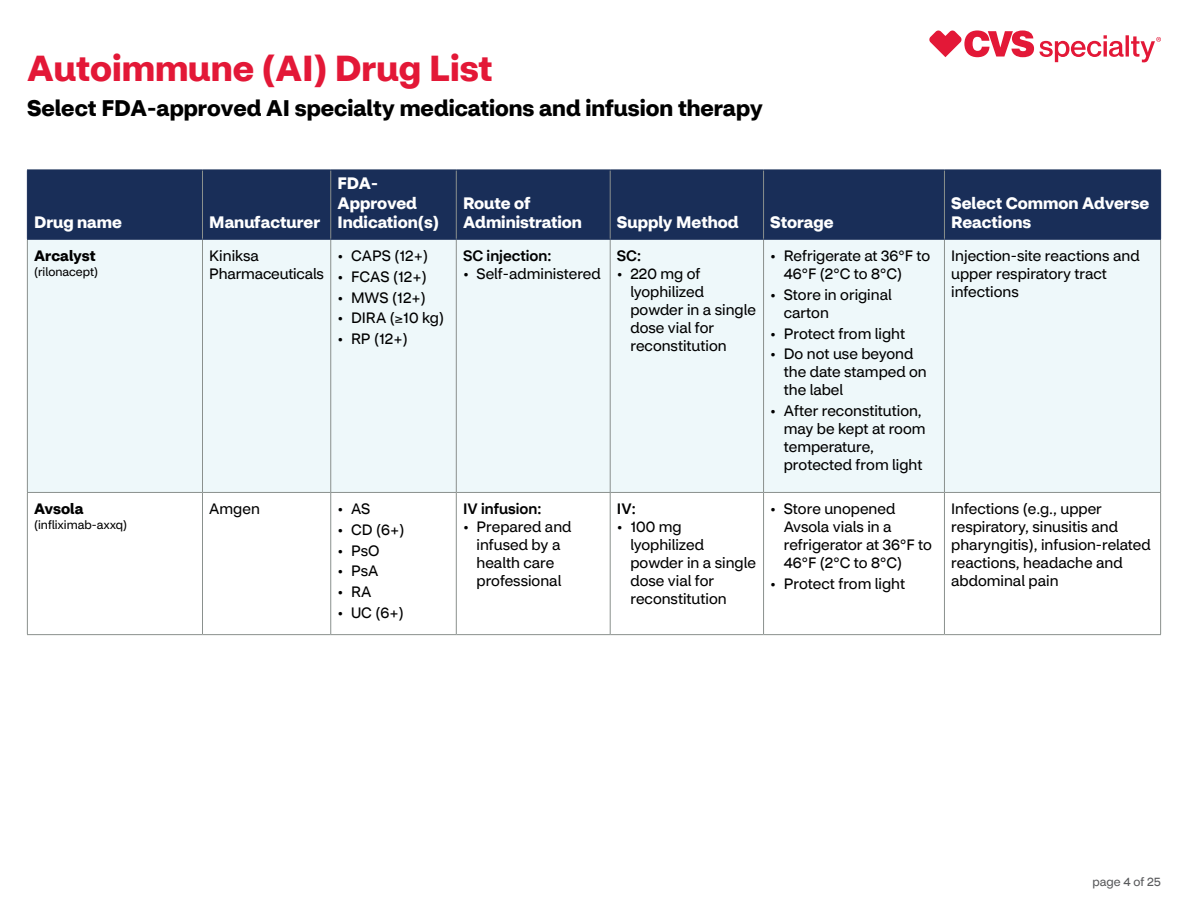
<style>
.page{position:relative;width:1188px;height:918px;background:#fff}
.page>*{position:absolute;margin:0;border:0;box-sizing:border-box;transform-origin:0 0}
.t1{font:700 36px "CVS Health Sans";color:#e31837}
.t2{font:700 22.5px "CVS Health Sans";color:#000}
.Table_Header{font:700 16.5px/19.8px "CVS Health Sans";color:#fff}
.Select_common_adverse_reactions{font:15px/18px "CVS Health Sans";color:#000}
.Table_copy{font:500 15px "CVS Health Sans";color:#000}
.Table_copy-2{font:15px/18px "CVS Health Sans";letter-spacing:-.01em;color:#000}
.Brand_name_title{font:700 15px "CVS Health Sans";color:#000}
.Chemical_name_title{font:12px "CVS Health Sans";color:#000}
.t3{font:12px "CVS Health Sans";color:#58595b}
</style>
<div class="page">
<svg style="left:929px;top:30px;width:232px;height:32px"></svg>
<div style="left:28px;top:171px;width:1132px;height:68px;background:#192e58"></div>
<div style="left:28px;top:240px;width:1132px;height:252px;background:#eef8fa"></div>
<hr style="left:27px;top:240px;width:1px;height:252px;background:#8a908d">
<hr style="left:202px;top:240px;width:1px;height:252px;background:#8a908d">
<hr style="left:330px;top:240px;width:1px;height:252px;background:#8a908d">
<hr style="left:456px;top:240px;width:1px;height:252px;background:#8a908d">
<hr style="left:610px;top:240px;width:1px;height:252px;background:#8a908d">
<hr style="left:763px;top:240px;width:1px;height:252px;background:#8a908d">
<hr style="left:944px;top:240px;width:1px;height:252px;background:#8a908d">
<hr style="left:1160px;top:240px;width:1px;height:252px;background:#8a908d">
<hr style="left:202px;top:170px;width:1px;height:69px;background:#8a908d">
<hr style="left:330px;top:170px;width:1px;height:69px;background:#8a908d">
<hr style="left:456px;top:170px;width:1px;height:69px;background:#8a908d">
<hr style="left:610px;top:170px;width:1px;height:69px;background:#8a908d">
<hr style="left:763px;top:170px;width:1px;height:69px;background:#8a908d">
<hr style="left:944px;top:170px;width:1px;height:69px;background:#8a908d">
<hr style="left:202px;top:493px;width:1px;height:141px;background:#8a908d">
<hr style="left:330px;top:493px;width:1px;height:141px;background:#8a908d">
<hr style="left:456px;top:493px;width:1px;height:141px;background:#8a908d">
<hr style="left:610px;top:493px;width:1px;height:141px;background:#8a908d">
<hr style="left:763px;top:493px;width:1px;height:141px;background:#8a908d">
<hr style="left:944px;top:493px;width:1px;height:141px;background:#8a908d">
<hr style="left:27px;top:492px;width:175px;height:1px;background:#8a908d">
<hr style="left:27px;top:493px;width:1px;height:141px;background:#8a908d">
<hr style="left:202px;top:492px;width:129px;height:1px;background:#8a908d">
<hr style="left:331px;top:492px;width:125px;height:1px;background:#8a908d">
<hr style="left:456px;top:492px;width:154px;height:1px;background:#8a908d">
<hr style="left:610px;top:492px;width:154px;height:1px;background:#8a908d">
<hr style="left:764px;top:492px;width:180px;height:1px;background:#8a908d">
<hr style="left:944px;top:492px;width:217px;height:1px;background:#8a908d">
<hr style="left:1160px;top:493px;width:1px;height:141px;background:#8a908d">
<hr style="left:27px;top:634px;width:175px;height:1px;background:#8a908d">
<hr style="left:202px;top:634px;width:129px;height:1px;background:#8a908d">
<hr style="left:331px;top:634px;width:125px;height:1px;background:#8a908d">
<hr style="left:456px;top:634px;width:154px;height:1px;background:#8a908d">
<hr style="left:610px;top:634px;width:154px;height:1px;background:#8a908d">
<hr style="left:764px;top:634px;width:180px;height:1px;background:#8a908d">
<hr style="left:944px;top:634px;width:217px;height:1px;background:#8a908d">
<hr style="left:27px;top:170px;width:175px;height:1px;background:#192e58">
<hr style="left:27px;top:170px;width:1px;height:69px;background:#192e58">
<hr style="left:202px;top:170px;width:129px;height:1px;background:#192e58">
<hr style="left:331px;top:170px;width:125px;height:1px;background:#192e58">
<hr style="left:456px;top:170px;width:154px;height:1px;background:#192e58">
<hr style="left:610px;top:170px;width:154px;height:1px;background:#192e58">
<hr style="left:764px;top:170px;width:180px;height:1px;background:#192e58">
<hr style="left:944px;top:170px;width:217px;height:1px;background:#192e58">
<hr style="left:1160px;top:170px;width:1px;height:69px;background:#192e58">
<hr style="left:27px;top:239px;width:175px;height:1px;background:#192e58">
<hr style="left:202px;top:239px;width:129px;height:1px;background:#192e58">
<hr style="left:331px;top:239px;width:125px;height:1px;background:#192e58">
<hr style="left:456px;top:239px;width:154px;height:1px;background:#192e58">
<hr style="left:610px;top:239px;width:154px;height:1px;background:#192e58">
<hr style="left:764px;top:239px;width:180px;height:1px;background:#192e58">
<hr style="left:944px;top:239px;width:217px;height:1px;background:#192e58">
<h1 class="t1" style="left:27px;top:45px;width:467px">Autoimmune (AI) Drug List</h1>
<h2 class="t2" style="left:27px;top:94px;width:737px">Select FDA-approved AI specialty medications and infusion therapy</h2>
<p class="Table_Header" style="left:34px;top:213px;width:89px">Drug name</p>
<p class="Table_Header" style="left:209px;top:213px;width:113px">Manufacturer</p>
<p class="Table_Header" style="left:338px;top:173px;width:103px">FDA-<br>Approved<br>Indication(s)</p>
<p class="Table_Header" style="left:463px;top:193px;width:120px">Route of<br>Administration</p>
<p class="Table_Header" style="left:617px;top:213px;width:123px">Supply Method</p>
<p class="Table_Header" style="left:770px;top:213px;width:65px">Storage</p>
<p class="Table_Header" style="left:951px;top:193px;width:200px">Select Common Adverse<br>Reactions</p>
<p class="Brand_name_title" style="left:34px;top:246px;width:63px">Arcalyst</p>
<p class="Chemical_name_title" style="left:34px;top:264px;width:65px">(rilonacept)</p>
<p class="Table_copy-2" style="left:209px;top:247px;width:116px">Kiniksa<br>Pharmaceuticals</p>
<p class="Select_common_adverse_reactions" style="left:338px;top:247px;width:92px">• CAPS (12+)</p>
<p class="Select_common_adverse_reactions" style="left:338px;top:268px;width:91px">• FCAS (12+)</p>
<p class="Select_common_adverse_reactions" style="left:338px;top:288px;width:90px">• MWS (12+)</p>
<p class="Select_common_adverse_reactions" style="left:338px;top:309px;width:108px">• DIRA (≥10 kg)</p>
<p class="Select_common_adverse_reactions" style="left:338px;top:330px;width:72px">• RP (12+)</p>
<p class="Table_copy" style="left:463px;top:247px;width:90px">SC injection:</p>
<p class="Select_common_adverse_reactions" style="left:463px;top:265px;width:139px">• Self-administered</p>
<p class="Table_copy" style="left:617px;top:247px;width:26px">SC:</p>
<p class="Select_common_adverse_reactions" style="left:630px;top:265px;width:127px;text-indent:-14px">• 220 mg of lyophilized powder in a single dose vial for reconstitution</p>
<p class="Select_common_adverse_reactions" style="left:784px;top:247px;width:148px;text-indent:-14px">• Refrigerate at 36°F to<br>46°F (2°C to 8°C)</p>
<p class="Select_common_adverse_reactions" style="left:784px;top:286px;width:109px;text-indent:-14px">• Store in original carton</p>
<p class="Select_common_adverse_reactions" style="left:770px;top:324px;width:136px">• Protect from light</p>
<p class="Select_common_adverse_reactions" style="left:784px;top:345px;width:145px;text-indent:-14px">• Do not use beyond the date stamped on the label</p>
<p class="Select_common_adverse_reactions" style="left:784px;top:402px;width:143px;text-indent:-14px">• After reconstitution, may be kept at room temperature, protected from light</p>
<p class="Select_common_adverse_reactions" style="left:951px;top:247px;width:190px">Injection-site reactions and upper respiratory tract infections</p>
<p class="Brand_name_title" style="left:34px;top:500px;width:51px">Avsola</p>
<p class="Chemical_name_title" style="left:34px;top:517px;width:95px">(infliximab-axxq)</p>
<p class="Table_copy-2" style="left:209px;top:500px;width:52px">Amgen</p>
<p class="Select_common_adverse_reactions" style="left:338px;top:500px;width:34px">• AS</p>
<p class="Select_common_adverse_reactions" style="left:338px;top:521px;width:68px">• CD (6+)</p>
<p class="Select_common_adverse_reactions" style="left:338px;top:542px;width:43px">• PsO</p>
<p class="Select_common_adverse_reactions" style="left:338px;top:562px;width:42px">• PsA</p>
<p class="Select_common_adverse_reactions" style="left:338px;top:583px;width:36px">• RA</p>
<p class="Select_common_adverse_reactions" style="left:338px;top:604px;width:68px">• UC (6+)</p>
<p class="Table_copy" style="left:463px;top:500px;width:80px">IV infusion:</p>
<p class="Select_common_adverse_reactions" style="left:463px;top:518px;width:110px;text-align:center">• Prepared and infused by a health care professional</p>
<p class="Table_copy" style="left:617px;top:500px;width:20px">IV:</p>
<p class="Select_common_adverse_reactions" style="left:630px;top:518px;width:127px;text-indent:-14px">• 100 mg lyophilized powder in a single dose vial for reconstitution</p>
<p class="Select_common_adverse_reactions" style="left:784px;top:500px;width:150px;text-indent:-14px">• Store unopened<br>Avsola vials in a refrigerator at 36°F to<br>46°F (2°C to 8°C)</p>
<p class="Select_common_adverse_reactions" style="left:770px;top:575px;width:136px">• Protect from light</p>
<p class="Select_common_adverse_reactions" style="left:951px;top:500px;width:201px">Infections (e.g., upper respiratory, sinusitis and pharyngitis), infusion-related reactions, headache and abdominal pain</p>
<p class="t3" style="left:1092px;top:874px;width:70px">page 4 of 25</p>
</div>
